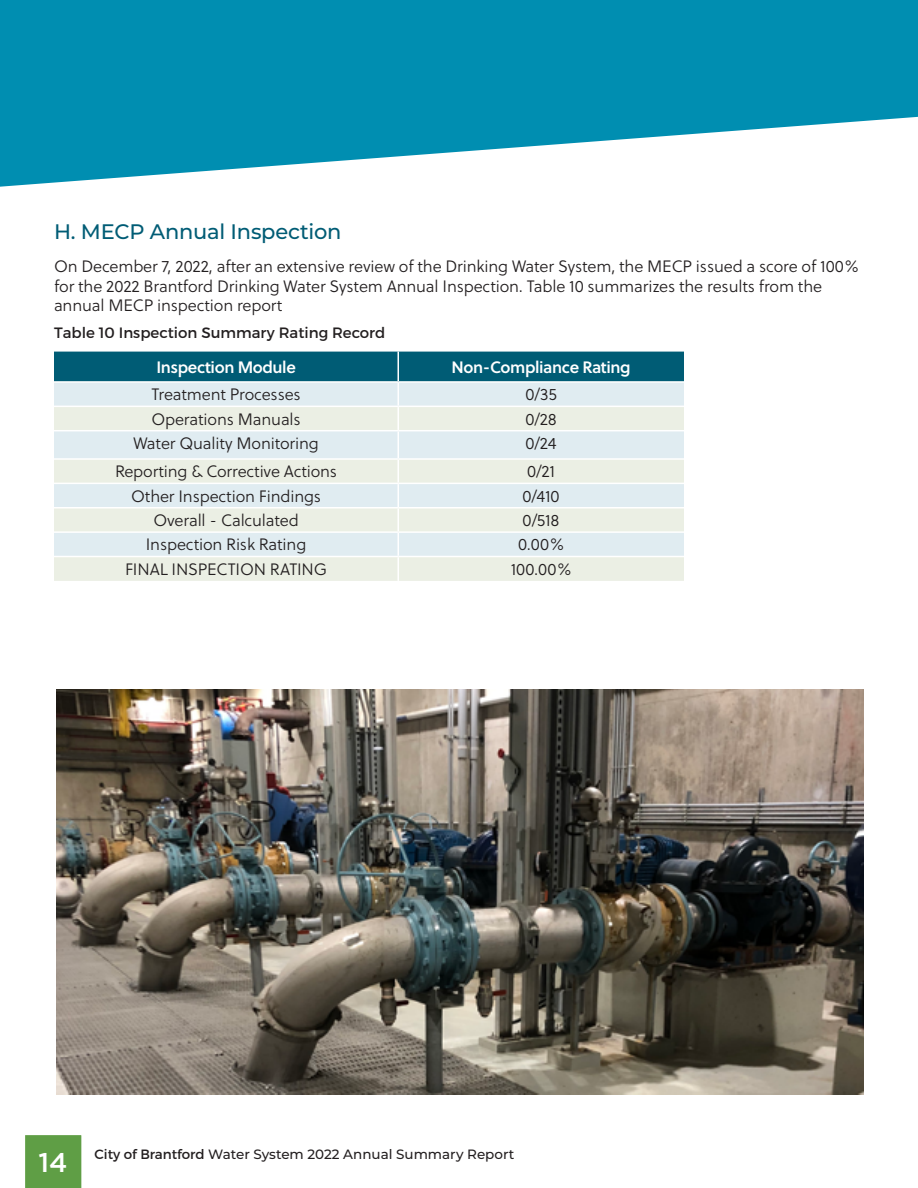
<style>
.page{position:relative;width:918px;height:1188px;background:#fff}
.page>*{position:absolute;margin:0;border:0;box-sizing:border-box;transform-origin:0 0}
.t1{font:500 27px "Gotham";color:#fff}
.subheader{font:500 21px "Montserrat";letter-spacing:-.01em;color:#005c75}
.Body_copy_-p{font:16.5px/19.8px "Soleil Lt";letter-spacing:-.01em;color:#231f20}
.Subheader-reversed{font:16.5px "Soleil Sb";letter-spacing:-.025em;color:#fff}
.figure-copy{font:15px "Montserrat";color:#231f20}
.t2{font:500 13.5px "Montserrat";color:#231f20}
.s1{font-weight:400}
</style>
<div class="page">
<svg style="left:0;top:0;width:918px;height:187px;fill:#008eb1"></svg>
<div style="left:25px;top:1135px;width:57px;height:53px;background:#5f9e45"></div>
<svg style="left:54px;top:352px;width:630px;height:229px;background:#c9dbdc"></svg>
<hr style="left:54px;top:381px;width:344px;height:2px;background:#fff">
<hr style="left:398px;top:381px;width:286px;height:2px;background:#fff">
<img style="left:56px;top:689px;width:808px;height:405px">
<h2 class="subheader" style="left:54px;top:216px;width:289px">H. MECP Annual Inspection</h2>
<p class="Body_copy_-p" style="left:54px;top:256px;width:806px">On December 7, 2022, after an extensive review of the Drinking Water System, the MECP issued a score of 100% for the 2022 Brantford Drinking Water System Annual Inspection. Table 10 summarizes the results from the annual MECP inspection report</p>
<p class="figure-copy" style="left:54px;top:323px;width:333px">Table 10 Inspection Summary Rating Record</p>
<h2 class="Subheader-reversed" style="left:156px;top:355px;width:141px">Inspection Module</h2>
<h2 class="Subheader-reversed" style="left:452px;top:355px;width:181px">Non-Compliance Rating</h2>
<p class="Body_copy_-p" style="left:151px;top:385px;width:151px">Treatment Processes</p>
<p class="Body_copy_-p" style="left:525px;top:385px;width:33px">0/35</p>
<p class="Body_copy_-p" style="left:151px;top:409px;width:151px">Operations Manuals</p>
<p class="Body_copy_-p" style="left:525px;top:409px;width:33px">0/28</p>
<p class="Body_copy_-p" style="left:133px;top:433px;width:187px">Water Quality Monitoring</p>
<p class="Body_copy_-p" style="left:526px;top:433px;width:33px">0/24</p>
<p class="Body_copy_-p" style="left:115px;top:462px;width:224px">Reporting &amp; Corrective Actions</p>
<p class="Body_copy_-p" style="left:527px;top:462px;width:30px">0/21</p>
<p class="Body_copy_-p" style="left:131px;top:486px;width:192px">Other Inspection Findings</p>
<p class="Body_copy_-p" style="left:523px;top:486px;width:39px">0/410</p>
<p class="Body_copy_-p" style="left:153px;top:510px;width:147px">Overall - Calculated</p>
<p class="Body_copy_-p" style="left:523px;top:510px;width:39px">0/518</p>
<p class="Body_copy_-p" style="left:146px;top:535px;width:162px">Inspection Risk Rating</p>
<p class="Body_copy_-p" style="left:518px;top:535px;width:48px">0.00%</p>
<p class="Body_copy_-p" style="left:125px;top:559px;width:204px">FINAL INSPECTION RATING</p>
<p class="Body_copy_-p" style="left:511px;top:559px;width:62px">100.00%</p>
<h1 class="t1" style="left:39px;top:1145px;width:31px">14</h1>
<p class="t2" style="left:94px;top:1145px;width:421px"><span class="s1">City of Brantford</span> Water System 2022 Annual Summary Report</p>
</div>
